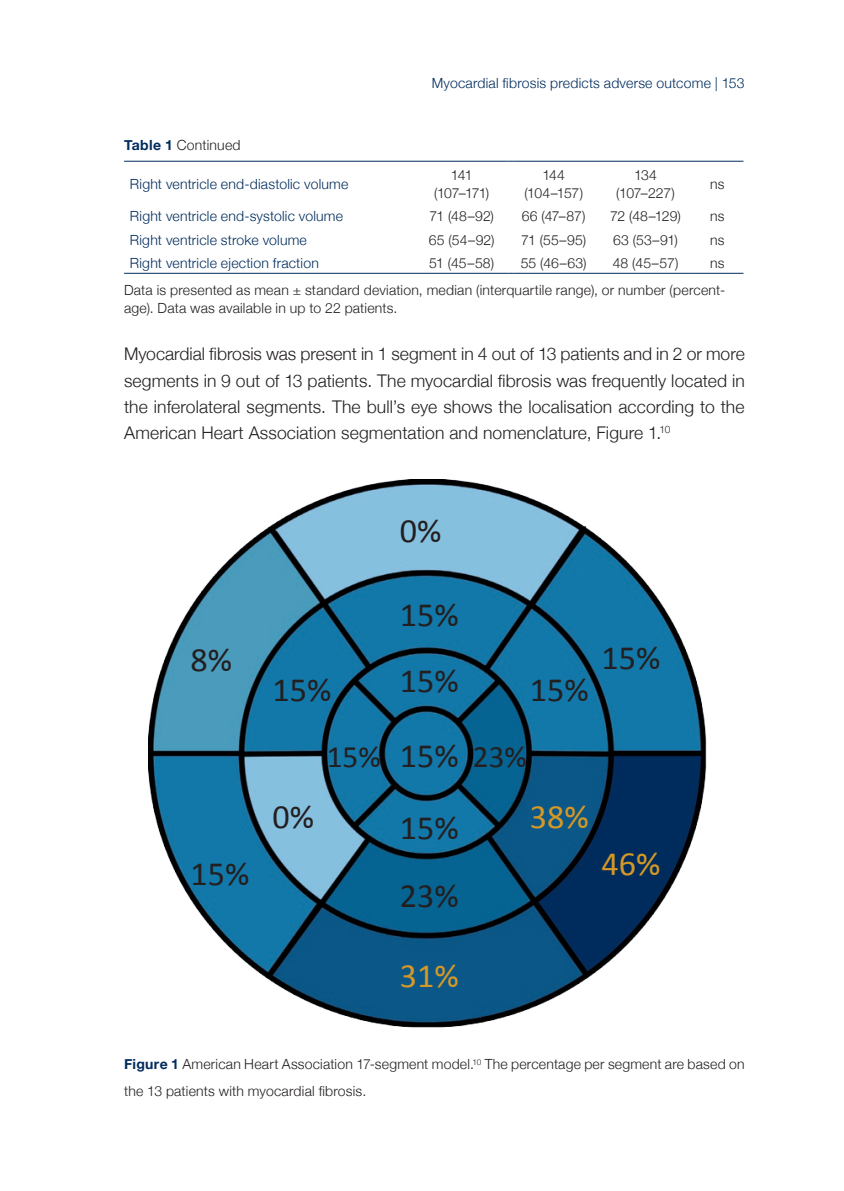
<style>
.page{position:relative;width:844px;height:1191px;background:#fff}
.page>*{position:absolute;margin:0;border:0;box-sizing:border-box;transform-origin:0 0}
.t1{font:34.12px "Calibri";color:#231f20}
.t2{font:34.12px "Calibri";color:#d59826}
.t3{font:31.15px "Calibri";color:#231f20}
.t4{font:300 17.5px/26.2px "Helvetica Neue";letter-spacing:.005em;color:#231f20;text-align:justify}
.t5{font:300 14px/26.6px "Helvetica Neue";letter-spacing:.015em;color:#231f20;text-align:right}
.t6{font:300 14px "Helvetica Neue";letter-spacing:.015em;color:#002c5d}
.t7{font:300 14px/18.2px "Helvetica Neue";letter-spacing:-.055em;color:#231f20;text-align:center}
.t8{font:300 14px/18.2px "Helvetica Neue";letter-spacing:-.03em;color:#231f20;text-align:center}
.t9{font:300 14px/18.2px "Helvetica Neue";letter-spacing:-.02em;color:#231f20;text-align:center}
.s1{font-weight:700;color:#002c5d}
.s2{font-size:34.12px}
</style>
<div class="page">
<hr style="left:124px;top:273px;width:291px;height:1px;background:#002c5d">
<hr style="left:415px;top:273px;width:93px;height:1px;background:#002c5d">
<hr style="left:513px;top:273px;width:85px;height:1px;background:#002c5d">
<hr style="left:598px;top:273px;width:94px;height:1px;background:#002c5d">
<hr style="left:692px;top:273px;width:51px;height:1px;background:#002c5d">
<hr style="left:124px;top:161px;width:291px;height:1px;background:#002c5d">
<hr style="left:415px;top:161px;width:93px;height:1px;background:#002c5d">
<hr style="left:513px;top:161px;width:85px;height:1px;background:#002c5d">
<hr style="left:598px;top:161px;width:94px;height:1px;background:#002c5d">
<hr style="left:692px;top:161px;width:51px;height:1px;background:#002c5d">
<img style="left:149px;top:480px;width:558px;height:548px">
<p class="t5" style="left:124px;top:131px;width:118px"><span class="s1">Table 1</span> Continued</p>
<p class="t6" style="left:431px;top:72px;width:314px">Myocardial fibrosis predicts adverse outcome | 153</p>
<p class="t6" style="left:130px;top:172px;width:220px">Right ventricle end-diastolic volume</p>
<p class="t7" style="left:434px;top:165px;width:57px">141 (107–171)</p>
<p class="t8" style="left:524px;top:165px;width:60px">144 (104–157)</p>
<p class="t9" style="left:616px;top:165px;width:60px">134 (107–227)</p>
<p class="t5" style="left:710px;top:169px;width:16px">ns</p>
<p class="t6" style="left:130px;top:205px;width:215px">Right ventricle end-systolic volume</p>
<p class="t5" style="left:429px;top:202px;width:66px">71 (48–92)</p>
<p class="t5" style="left:521px;top:202px;width:65px">66 (47–87)</p>
<p class="t5" style="left:610px;top:202px;width:72px">72 (48–129)</p>
<p class="t5" style="left:710px;top:202px;width:16px">ns</p>
<p class="t6" style="left:130px;top:229px;width:178px">Right ventricle stroke volume</p>
<p class="t5" style="left:429px;top:225px;width:67px">65 (54–92)</p>
<p class="t5" style="left:521px;top:225px;width:67px">71 (55–95)</p>
<p class="t5" style="left:613px;top:225px;width:66px">63 (53–91)</p>
<p class="t5" style="left:710px;top:225px;width:16px">ns</p>
<p class="t6" style="left:130px;top:252px;width:190px">Right ventricle ejection fraction</p>
<p class="t5" style="left:429px;top:249px;width:66px">51 (45–58)</p>
<p class="t5" style="left:520px;top:249px;width:67px">55 (46–63)</p>
<p class="t5" style="left:612px;top:249px;width:67px">48 (45–57)</p>
<p class="t5" style="left:124px;top:249px;width:602px">ns<br>Data is presented as mean ± standard deviation, median (interquartile range), or number (percent-</p>
<p class="t5" style="left:124px;top:294px;width:275px">age). Data was available in up to 22 patients.</p>
<p class="t4" style="left:124px;top:340px;width:622px">Myocardial fibrosis was present in 1 segment in 4 out of 13 patients and in 2 or more segments in 9 out of 13 patients. The myocardial fibrosis was frequently located in the inferolateral segments. The bull’s eye shows the localisation according to the American Heart Association segmentation and nomenclature, Figure 1.<sup>10</sup></p>
<h1 class="t1" style="left:400px;top:509px;width:43px">0%</h1>
<h1 class="t1" style="left:400px;top:593px;width:60px">15%</h1>
<h1 class="t1" style="left:190px;top:638px;width:43px">8%</h1>
<h1 class="t1" style="left:601px;top:636px;width:60px">15%</h1>
<h1 class="t1" style="left:400px;top:659px;width:60px">15%</h1>
<h1 class="t1" style="left:272px;top:668px;width:60px">15%</h1>
<h1 class="t1" style="left:530px;top:668px;width:60px">15%</h1>
<h1 class="t1" style="left:190px;top:852px;width:60px">15%</h1>
<h1 class="t1" style="left:272px;top:795px;width:43px">0%</h1>
<h2 class="t3" style="left:326px;top:737px;width:202px">15% <span class="s2">15%</span> 23%</h2>
<h1 class="t1" style="left:400px;top:805px;width:60px">15%</h1>
<h1 class="t1" style="left:400px;top:874px;width:60px">23%</h1>
<h1 class="t2" style="left:530px;top:795px;width:60px">38%</h1>
<h1 class="t2" style="left:601px;top:842px;width:60px">46%</h1>
<h1 class="t2" style="left:400px;top:954px;width:60px">31%</h1>
<p class="t5" style="left:124px;top:1050px;width:622px;text-align:left"><span class="s1">Figure 1</span> American Heart Association 17-segment model.<sup>10</sup> The percentage per segment are based on the 13 patients with myocardial fibrosis.</p>
</div>
